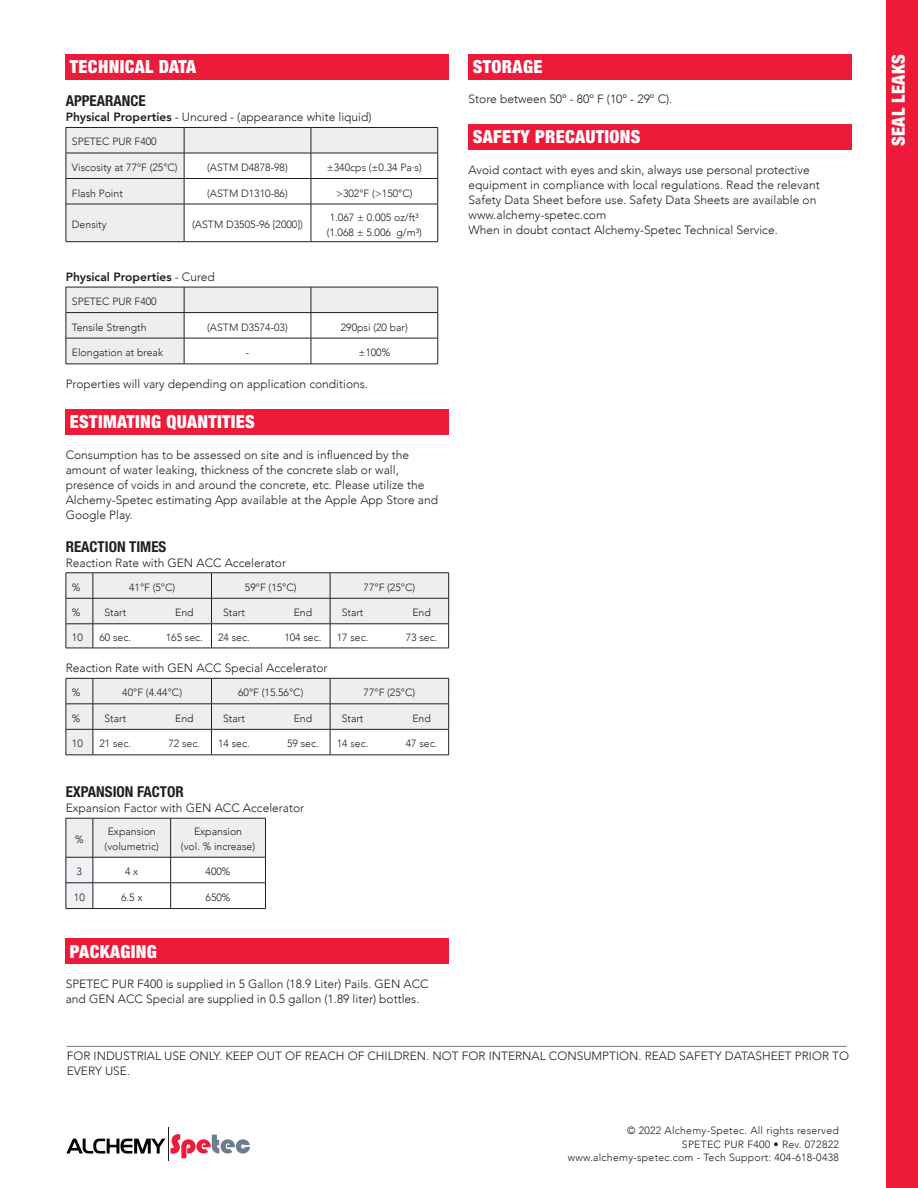
<style>
.page{position:relative;width:918px;height:1188px;background:#fff}
.page>*{position:absolute;margin:0;border:0;box-sizing:border-box;transform-origin:0 0}
.t1{font:900 condensed 18px "Helvetica Neue LT Std";letter-spacing:.02em;color:#fff}
.BODY_TEXT{font:700 condensed 15px "Helvetica Neue LT Std";color:#231f20}
.BODY_TEXT-2{font:300 12px/15px "Avenir";color:#231f20}
.BODY_TEXT-3{font:800 12px "Avenir";color:#231f20}
.Paragraph_Style_1{font:300 10.5px/15px "Avenir";color:#231f20}
.Paragraph_Style_1-2{font:300 10.5px "Avenir";letter-spacing:.025em;color:#231f20}
.s1{font-weight:800}
.s2{font-weight:300}
</style>
<div class="page">
<svg style="left:171px;top:1134px;width:79px;height:24px"></svg>
<svg style="left:66px;top:1139px;width:99px;height:15px"></svg>
<hr style="left:168px;top:1127px;width:1px;height:34px;background:#231f20">
<div style="left:887px;top:0;width:31px;height:1188px;background:#ed1a3a"></div>
<div style="left:66px;top:54px;width:383px;height:25px;background:#ed1a3a"></div>
<svg style="left:66px;top:127px;width:372px;height:114px"></svg>
<hr style="left:66px;top:204px;width:118px;height:1px;background:#231f20">
<hr style="left:66px;top:204px;width:1px;height:38px;background:#231f20">
<hr style="left:184px;top:204px;width:127px;height:1px;background:#231f20">
<hr style="left:184px;top:204px;width:1px;height:38px;background:#231f20">
<hr style="left:311px;top:204px;width:127px;height:1px;background:#231f20">
<hr style="left:311px;top:204px;width:1px;height:38px;background:#231f20">
<hr style="left:437px;top:204px;width:1px;height:38px;background:#231f20">
<hr style="left:66px;top:241px;width:118px;height:1px;background:#231f20">
<hr style="left:184px;top:241px;width:127px;height:1px;background:#231f20">
<hr style="left:311px;top:241px;width:127px;height:1px;background:#231f20">
<svg style="left:66px;top:287px;width:372px;height:77px"></svg>
<hr style="left:66px;top:364px;width:118px;height:1px;background:#231f20">
<hr style="left:184px;top:364px;width:127px;height:1px;background:#231f20">
<hr style="left:311px;top:364px;width:127px;height:1px;background:#231f20">
<div style="left:66px;top:409px;width:383px;height:26px;background:#ed1a3a"></div>
<svg style="left:66px;top:573px;width:383px;height:76px"></svg>
<hr style="left:93px;top:648px;width:118px;height:1px;background:#231f20">
<hr style="left:211px;top:648px;width:119px;height:1px;background:#231f20">
<hr style="left:330px;top:648px;width:119px;height:1px;background:#231f20">
<svg style="left:66px;top:678px;width:383px;height:78px"></svg>
<hr style="left:93px;top:755px;width:118px;height:1px;background:#231f20">
<hr style="left:211px;top:755px;width:119px;height:1px;background:#231f20">
<hr style="left:330px;top:755px;width:119px;height:1px;background:#231f20">
<svg style="left:66px;top:818px;width:200px;height:91px"></svg>
<hr style="left:93px;top:908px;width:78px;height:1px;background:#231f20">
<hr style="left:171px;top:908px;width:95px;height:1px;background:#231f20">
<div style="left:66px;top:939px;width:383px;height:25px;background:#ed1a3a"></div>
<div style="left:469px;top:54px;width:383px;height:25px;background:#ed1a3a"></div>
<div style="left:469px;top:124px;width:383px;height:26px;background:#ed1a3a"></div>
<p class="t1" style="left:70px;top:55px;width:128px">TECHNICAL DATA</p>
<p class="BODY_TEXT" style="left:66px;top:92px;width:82px">APPEARANCE</p>
<p class="BODY_TEXT-2" style="left:66px;top:110px;width:307px"><span class="s1">Physical Properties</span> - Uncured - (appearance white liquid)</p>
<p class="Paragraph_Style_1" style="left:72px;top:134px;width:86px">SPETEC PUR F400</p>
<p class="Paragraph_Style_1" style="left:72px;top:160px;width:107px">Viscosity at 77ºF (25°C)</p>
<p class="Paragraph_Style_1" style="left:207px;top:160px;width:82px">(ASTM D4878-98)</p>
<p class="Paragraph_Style_1" style="left:327px;top:160px;width:97px">±340cps (±0.34 Pa·s)</p>
<p class="Paragraph_Style_1" style="left:72px;top:185px;width:52px">Flash Point</p>
<p class="Paragraph_Style_1" style="left:207px;top:185px;width:82px">(ASTM D1310-86)</p>
<p class="Paragraph_Style_1" style="left:336px;top:185px;width:78px">&gt;302°F (&gt;150°C)</p>
<p class="Paragraph_Style_1" style="left:72px;top:217px;width:36px">Density</p>
<p class="Paragraph_Style_1" style="left:192px;top:217px;width:112px">(ASTM D3505-96 [2000])</p>
<p class="Paragraph_Style_1" style="left:327px;top:210px;width:97px">1.067 ± 0.005 oz/ft³ (1.068 ± 5.006 g/m³)</p>
<p class="BODY_TEXT-3" style="left:66px;top:266px;width:151px">Physical Properties <span class="s2">- Cured</span></p>
<p class="Paragraph_Style_1" style="left:72px;top:294px;width:86px">SPETEC PUR F400</p>
<p class="Paragraph_Style_1" style="left:72px;top:319px;width:76px">Tensile Strength</p>
<p class="Paragraph_Style_1" style="left:207px;top:319px;width:82px">(ASTM D3574-03)</p>
<p class="Paragraph_Style_1" style="left:341px;top:319px;width:68px">290psi (20 bar)</p>
<p class="Paragraph_Style_1" style="left:72px;top:345px;width:93px">Elongation at break</p>
<p class="Paragraph_Style_1" style="left:246px;top:345px;width:5px">-</p>
<p class="Paragraph_Style_1" style="left:358px;top:345px;width:33px">±100%</p>
<p class="BODY_TEXT-2" style="left:66px;top:376px;width:304px">Properties will vary depending on application conditions.</p>
<p class="t1" style="left:70px;top:411px;width:187px">ESTIMATING QUANTITIES</p>
<p class="BODY_TEXT-2" style="left:66px;top:447px;width:374px">Consumption has to be assessed on site and is influenced by the amount of water leaking, thickness of the concrete slab or wall, presence of voids in and around the concrete, etc. Please utilize the Alchemy-Spetec estimating App available at the Apple App Store and Google Play.</p>
<p class="BODY_TEXT" style="left:66px;top:537px;width:102px">REACTION TIMES</p>
<p class="BODY_TEXT-2" style="left:66px;top:555px;width:222px">Reaction Rate with GEN ACC Accelerator</p>
<p class="Paragraph_Style_1" style="left:72px;top:580px;width:10px">%</p>
<p class="Paragraph_Style_1" style="left:129px;top:580px;width:48px">41°F (5°C)</p>
<p class="Paragraph_Style_1" style="left:245px;top:580px;width:53px">59°F (15°C)</p>
<p class="Paragraph_Style_1" style="left:364px;top:580px;width:53px">77°F (25°C)</p>
<p class="Paragraph_Style_1" style="left:72px;top:605px;width:10px">%</p>
<p class="Paragraph_Style_1" style="left:104px;top:605px;width:23px">Start</p>
<p class="Paragraph_Style_1" style="left:175px;top:605px;width:20px">End</p>
<p class="Paragraph_Style_1" style="left:223px;top:605px;width:23px">Start</p>
<p class="Paragraph_Style_1" style="left:294px;top:605px;width:20px">End</p>
<p class="Paragraph_Style_1" style="left:342px;top:605px;width:23px">Start</p>
<p class="Paragraph_Style_1" style="left:412px;top:605px;width:20px">End</p>
<p class="Paragraph_Style_1" style="left:72px;top:630px;width:12px">10</p>
<p class="Paragraph_Style_1" style="left:100px;top:630px;width:33px">60 sec.</p>
<p class="Paragraph_Style_1" style="left:166px;top:630px;width:39px">165 sec.</p>
<p class="Paragraph_Style_1" style="left:218px;top:630px;width:33px">24 sec.</p>
<p class="Paragraph_Style_1" style="left:284px;top:630px;width:39px">104 sec.</p>
<p class="Paragraph_Style_1" style="left:337px;top:630px;width:33px">17 sec.</p>
<p class="Paragraph_Style_1" style="left:406px;top:630px;width:33px">73 sec.</p>
<p class="BODY_TEXT-2" style="left:66px;top:661px;width:263px">Reaction Rate with GEN ACC Special Accelerator</p>
<p class="Paragraph_Style_1" style="left:72px;top:685px;width:10px">%</p>
<p class="Paragraph_Style_1" style="left:122px;top:685px;width:61px">40°F (4.44°C)</p>
<p class="Paragraph_Style_1" style="left:238px;top:685px;width:67px">60°F (15.56°C)</p>
<p class="Paragraph_Style_1" style="left:364px;top:685px;width:53px">77°F (25°C)</p>
<p class="Paragraph_Style_1" style="left:72px;top:711px;width:10px">%</p>
<p class="Paragraph_Style_1" style="left:104px;top:711px;width:23px">Start</p>
<p class="Paragraph_Style_1" style="left:175px;top:711px;width:20px">End</p>
<p class="Paragraph_Style_1" style="left:223px;top:711px;width:23px">Start</p>
<p class="Paragraph_Style_1" style="left:294px;top:711px;width:20px">End</p>
<p class="Paragraph_Style_1" style="left:342px;top:711px;width:23px">Start</p>
<p class="Paragraph_Style_1" style="left:412px;top:711px;width:20px">End</p>
<p class="Paragraph_Style_1" style="left:72px;top:736px;width:12px">10</p>
<p class="Paragraph_Style_1" style="left:100px;top:736px;width:33px">21 sec.</p>
<p class="Paragraph_Style_1" style="left:169px;top:736px;width:33px">72 sec.</p>
<p class="Paragraph_Style_1" style="left:218px;top:736px;width:33px">14 sec.</p>
<p class="Paragraph_Style_1" style="left:287px;top:736px;width:33px">59 sec.</p>
<p class="Paragraph_Style_1" style="left:337px;top:736px;width:33px">14 sec.</p>
<p class="Paragraph_Style_1" style="left:406px;top:736px;width:33px">47 sec.</p>
<p class="BODY_TEXT" style="left:66px;top:783px;width:120px">EXPANSION FACTOR</p>
<p class="BODY_TEXT-2" style="left:66px;top:800px;width:240px">Expansion Factor with GEN ACC Accelerator</p>
<p class="Paragraph_Style_1" style="left:75px;top:832px;width:10px">%</p>
<p class="Paragraph_Style_1" style="left:105px;top:824px;width:56px">Expansion (volumetric)</p>
<p class="Paragraph_Style_1" style="left:181px;top:824px;width:76px;text-align:center">Expansion<br>(vol. % increase)</p>
<p class="Paragraph_Style_1" style="left:77px;top:864px;width:7px">3</p>
<p class="Paragraph_Style_1" style="left:125px;top:864px;width:15px">4 x</p>
<p class="Paragraph_Style_1" style="left:206px;top:864px;width:26px">400%</p>
<p class="Paragraph_Style_1" style="left:74px;top:890px;width:12px">10</p>
<p class="Paragraph_Style_1" style="left:121px;top:890px;width:23px">6.5 x</p>
<p class="Paragraph_Style_1" style="left:206px;top:890px;width:26px">650%</p>
<p class="t1" style="left:70px;top:940px;width:88px">PACKAGING</p>
<p class="BODY_TEXT-2" style="left:66px;top:977px;width:364px">SPETEC PUR F400 is supplied in 5 Gallon (18.9 Liter) Pails. GEN ACC and GEN ACC Special are supplied in 0.5 gallon (1.89 liter) bottles.</p>
<p class="t1" style="left:473px;top:55px;width:71px">STORAGE</p>
<p class="BODY_TEXT-2" style="left:469px;top:92px;width:205px">Store between 50º - 80º F (10º - 29º C).</p>
<p class="t1" style="left:473px;top:126px;width:169px">SAFETY PRECAUTIONS</p>
<p class="BODY_TEXT-2" style="left:469px;top:162px;width:343px">Avoid contact with eyes and skin, always use personal protective</p>
<p class="BODY_TEXT-2" style="left:469px;top:177px;width:353px">equipment in compliance with local regulations. Read the relevant<br>Safety Data Sheet before use. Safety Data Sheets are available on</p>
<p class="BODY_TEXT-2" style="left:469px;top:207px;width:139px">www.alchemy-spetec.com</p>
<p class="BODY_TEXT-2" style="left:469px;top:222px;width:311px">When in doubt contact Alchemy-Spetec Technical Service.</p>
<p class="BODY_TEXT-2" style="left:67px;top:1033px;width:782px">__________________________________________________________________________________________________________________________________</p>
<p class="BODY_TEXT-2" style="left:67px;top:1048px;width:784px">FOR INDUSTRIAL USE ONLY. KEEP OUT OF REACH OF CHILDREN. NOT FOR INTERNAL CONSUMPTION. READ SAFETY DATASHEET PRIOR TO<br>EVERY USE.</p>
<p class="Paragraph_Style_1-2" style="left:627px;top:1125px;width:213px">© 2022 Alchemy-Spetec. All rights reserved</p>
<p class="Paragraph_Style_1-2" style="left:682px;top:1138px;width:158px">SPETEC PUR F400 • Rev. 072822</p>
<p class="Paragraph_Style_1-2" style="left:568px;top:1152px;width:273px">www.alchemy-spetec.com - Tech Support: 404-618-0438</p>
<p class="t1" style="left:887px;top:146px;width:93px;rotate:-90deg">SEAL LEAKS</p>
</div>
